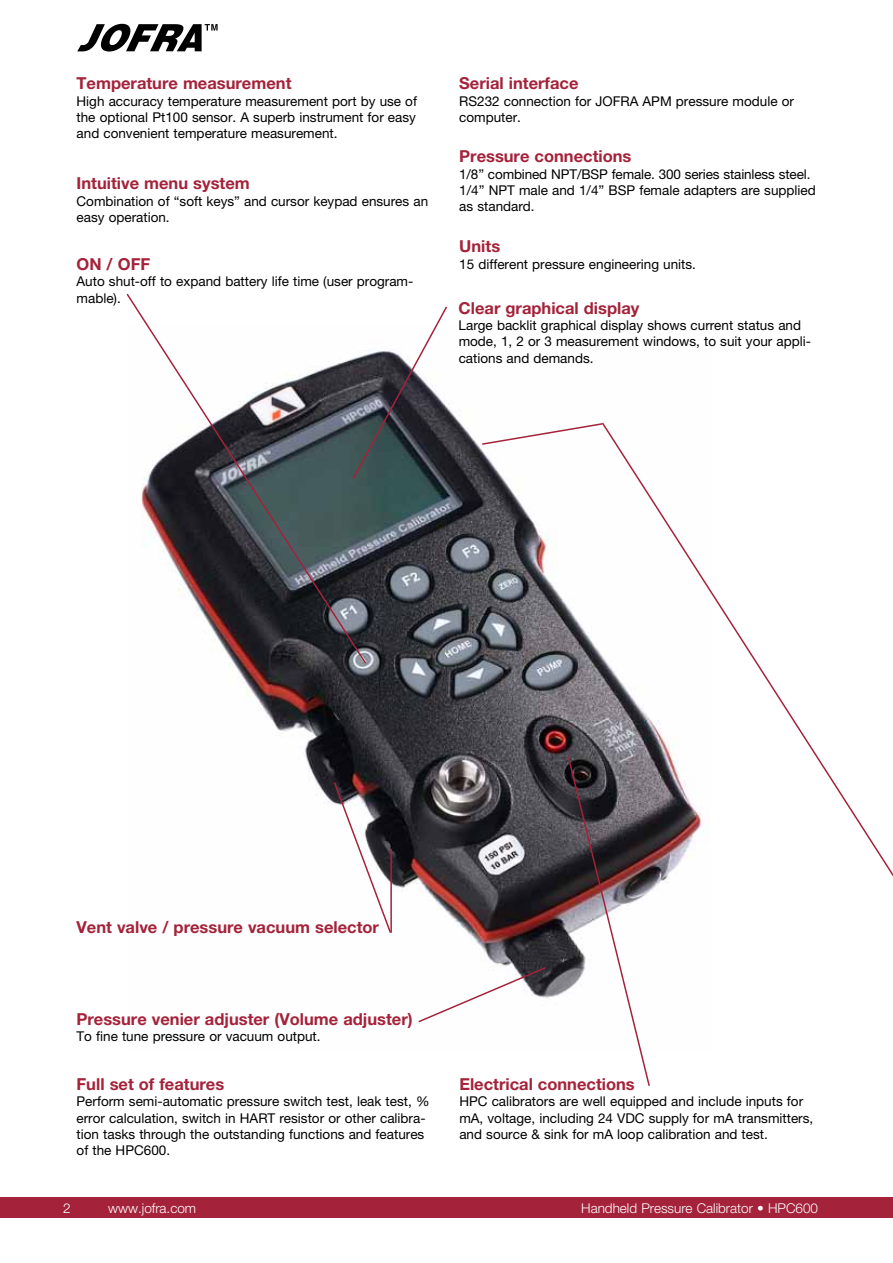
<style>
.page{position:relative;width:893px;height:1263px;background:#fff}
.page>*{position:absolute;margin:0;border:0;box-sizing:border-box;transform-origin:0 0}
.t1{font:700 16.5px "Helvetica Neue";color:#a4223a}
.t2{font:13.5px/16.2px "Helvetica Neue";color:#000}
.t3{font:300 13.5px "Helvetica Neue";color:#fff}
</style>
<div class="page">
<div style="left:0;top:1197px;width:893px;height:21px;background:#a4223a"></div>
<svg style="left:77px;top:24px;width:140px;height:27px"></svg>
<img style="left:229px;top:403px;width:371px;height:595px">
<svg style="left:368px;top:306px;width:80px;height:175px"></svg>
<svg style="left:126px;top:293px;width:242px;height:372px"></svg>
<svg style="left:333px;top:780px;width:59px;height:155px"></svg>
<hr style="left:390px;top:849px;width:2px;height:84px;background:#a4223a">
<svg style="left:417px;top:966px;width:131px;height:57px"></svg>
<svg style="left:567px;top:755px;width:83px;height:331px"></svg>
<svg style="left:480px;top:422px;width:120px;height:24px"></svg>
<svg style="left:600px;top:422px;width:293px;height:558px"></svg>
<p class="t1" style="left:77px;top:73px;width:216px">Temperature measurement</p>
<p class="t2" style="left:77px;top:93px;width:342px;text-align:justify">High accuracy temperature measurement port by use of the optional Pt100 sensor. A superb instrument for easy and convenient temperature measurement.</p>
<p class="t1" style="left:77px;top:173px;width:175px">Intuitive menu system</p>
<p class="t2" style="left:77px;top:193px;width:353px">Combination of “soft keys” and cursor keypad ensures an easy operation.</p>
<p class="t1" style="left:77px;top:254px;width:75px">ON / OFF</p>
<p class="t2" style="left:77px;top:273px;width:338px">Auto shut-off to expand battery life time (user program&shy;mable).</p>
<p class="t1" style="left:459px;top:73px;width:121px">Serial interface</p>
<p class="t2" style="left:459px;top:93px;width:336px">RS232 connection for JOFRA APM pressure module or computer.</p>
<p class="t1" style="left:459px;top:146px;width:174px">Pressure connections</p>
<p class="t2" style="left:459px;top:166px;width:358px">1/8” combined NPT/BSP female. 300 series stainless steel.<br>1/4” NPT male and 1/4” BSP female adapters are supplied as standard.</p>
<p class="t1" style="left:459px;top:236px;width:42px">Units</p>
<p class="t2" style="left:459px;top:255px;width:238px">15 different pressure engineering units.</p>
<p class="t1" style="left:459px;top:298px;width:182px">Clear graphical display</p>
<p class="t2" style="left:459px;top:317px;width:354px">Large backlit graphical display shows current status and mode, 1, 2 or 3 measurement windows, to suit your appli&shy;cations and demands.</p>
<p class="t1" style="left:77px;top:917px;width:304px">Vent valve / pressure vacuum selector</p>
<p class="t1" style="left:77px;top:1009px;width:338px">Pressure venier adjuster (Volume adjuster)</p>
<p class="t2" style="left:77px;top:1028px;width:246px">To fine tune pressure or vacuum output.</p>
<p class="t1" style="left:77px;top:1074px;width:149px">Full set of features</p>
<p class="t2" style="left:77px;top:1093px;width:354px">Perform semi-automatic pressure switch test, leak test, % error calculation, switch in HART resistor or other calibra&shy;tion tasks through the outstanding functions and features of the HPC600.</p>
<p class="t1" style="left:459px;top:1074px;width:177px">Electrical connections</p>
<p class="t2" style="left:459px;top:1093px;width:355px">HPC calibrators are well equipped and include inputs for mA, voltage, including 24 VDC supply for mA transmitters, and source &amp; sink for mA loop calibration and test.</p>
<p class="t3" style="left:63px;top:1200px;width:9px">2</p>
<p class="t3" style="left:108px;top:1200px;width:90px">www.jofra.com</p>
<p class="t3" style="left:581px;top:1200px;width:238px">Handheld Pressure Calibrator • HPC600</p>
</div>
